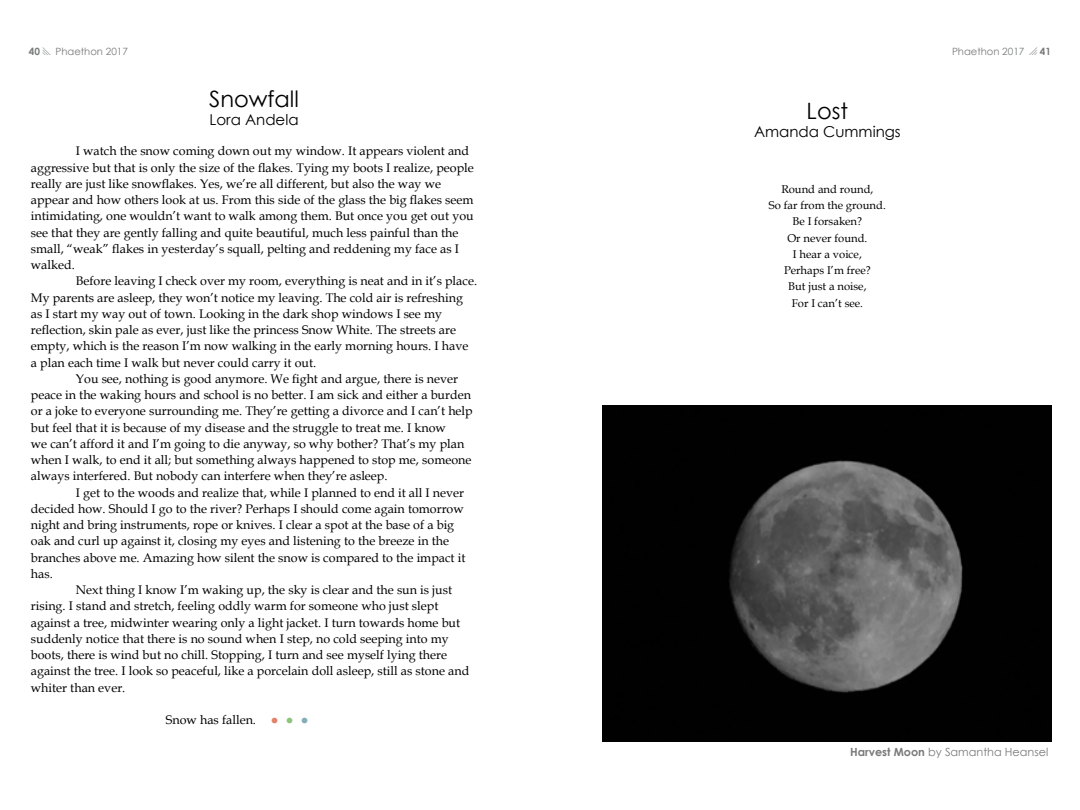
<style>
.page{position:relative;width:1080px;height:810px;background:#fff}
.page>*{position:absolute;margin:0;border:0;box-sizing:border-box;transform-origin:0 0}
.t1{font:22.5px "Century Gothic";color:#000}
.t2{font:15px "Century Gothic";color:#000}
.t3{font:12.5px/16.2px "Book Antiqua";color:#000}
.t4{font:11.25px/16.2px "Book Antiqua";color:#000;text-align:center}
.t5{font:11.25px "Century Gothic";color:#797a7a}
.t6{font:10px "Century Gothic";color:#797a7a}
.t7{font:700 10px "Century Gothic";color:#797a7a}
.s1{font-weight:700}
</style>
<div class="page">
<img style="left:603px;top:405px;width:449px;height:337px">
<p class="t7" style="left:29px;top:44px;width:13px">40</p>
<p class="t6" style="left:56px;top:44px;width:74px">Phaethon 2017</p>
<p class="t6" style="left:952px;top:44px;width:101px">Phaethon 2017 □ <span class="s1">41</span></p>
<h1 class="t1" style="left:209px;top:83px;width:91px">Snowfall</h1>
<p class="t2" style="left:209px;top:109px;width:91px">Lora Andela</p>
<p class="t3" style="left:31px;top:143px;width:445px;text-indent:45px">I watch the snow coming down out my window. It appears violent and aggressive but that is only the size of the flakes. Tying my boots I realize, people really are just like snowflakes. Yes, we’re all different, but also the way we appear and how others look at us. From this side of the glass the big flakes seem intimidating, one wouldn’t want to walk among them. But once you get out you see that they are gently falling and quite beautiful, much less painful than the small, “weak” flakes in yesterday’s squall, pelting and reddening my face as I walked.</p>
<p class="t3" style="left:76px;top:273px;width:403px">Before leaving I check over my room, everything is neat and in it’s place.</p>
<p class="t3" style="left:31px;top:289px;width:434px">My parents are asleep, they won’t notice my leaving. The cold air is refreshing</p>
<p class="t3" style="left:31px;top:305px;width:413px">as I start my way out of town. Looking in the dark shop windows I see my</p>
<p class="t3" style="left:31px;top:321px;width:427px">reflection, skin pale as ever, just like the princess Snow White. The streets are</p>
<p class="t3" style="left:31px;top:338px;width:439px">empty, which is the reason I’m now walking in the early morning hours. I have</p>
<p class="t3" style="left:31px;top:354px;width:287px">a plan each time I walk but never could carry it out.</p>
<p class="t3" style="left:76px;top:370px;width:384px">You see, nothing is good anymore. We fight and argue, there is never</p>
<p class="t3" style="left:31px;top:386px;width:442px">peace in the waking hours and school is no better. I am sick and either a burden</p>
<p class="t3" style="left:31px;top:403px;width:443px">or a joke to everyone surrounding me. They’re getting a divorce and I can’t help</p>
<p class="t3" style="left:31px;top:419px;width:417px">but feel that it is because of my disease and the struggle to treat me. I know</p>
<p class="t3" style="left:31px;top:435px;width:435px">we can’t afford it and I’m going to die anyway, so why bother? That’s my plan</p>
<p class="t3" style="left:31px;top:451px;width:442px">when I walk, to end it all; but something always happened to stop me, someone</p>
<p class="t3" style="left:31px;top:468px;width:358px">always interfered. But nobody can interfere when they’re asleep.</p>
<p class="t3" style="left:76px;top:484px;width:390px">I get to the woods and realize that, while I planned to end it all I never</p>
<p class="t3" style="left:31px;top:500px;width:435px">decided how. Should I go to the river? Perhaps I should come again tomorrow</p>
<p class="t3" style="left:31px;top:516px;width:425px">night and bring instruments, rope or knives. I clear a spot at the base of a big</p>
<p class="t3" style="left:31px;top:533px;width:420px">oak and curl up against it, closing my eyes and listening to the breeze in the</p>
<p class="t3" style="left:31px;top:549px;width:436px">branches above me. Amazing how silent the snow is compared to the impact it</p>
<p class="t3" style="left:31px;top:565px;width:23px">has.</p>
<p class="t3" style="left:76px;top:581px;width:378px">Next thing I know I’m waking up, the sky is clear and the sun is just</p>
<p class="t3" style="left:31px;top:598px;width:409px">rising. I stand and stretch, feeling oddly warm for someone who just slept</p>
<p class="t3" style="left:31px;top:614px;width:431px">against a tree, midwinter wearing only a light jacket. I turn towards home but</p>
<p class="t3" style="left:31px;top:630px;width:419px">suddenly notice that there is no sound when I step, no cold seeping into my</p>
<p class="t3" style="left:31px;top:646px;width:418px">boots, there is wind but no chill. Stopping, I turn and see myself lying there</p>
<p class="t3" style="left:31px;top:663px;width:440px">against the tree. I look so peaceful, like a porcelain doll asleep, still as stone and</p>
<p class="t3" style="left:31px;top:679px;width:96px">whiter than ever.</p>
<p class="t3" style="left:166px;top:711px;width:92px">Snow has fallen.</p>
<h1 class="t1" style="left:807px;top:96px;width:43px">Lost</h1>
<p class="t2" style="left:754px;top:122px;width:148px">Amanda Cummings</p>
<p class="t4" style="left:769px;top:181px;width:118px">Round and round,<br>So far from the ground.<br>Be I forsaken?<br>Or never found.<br>I hear a voice,<br>Perhaps I’m free?<br>But just a noise,<br>For I can’t see.</p>
<p class="t5" style="left:850px;top:744px;width:200px"><span class="s1">Harvest Moon</span> by Samantha Heansel</p>
</div>
